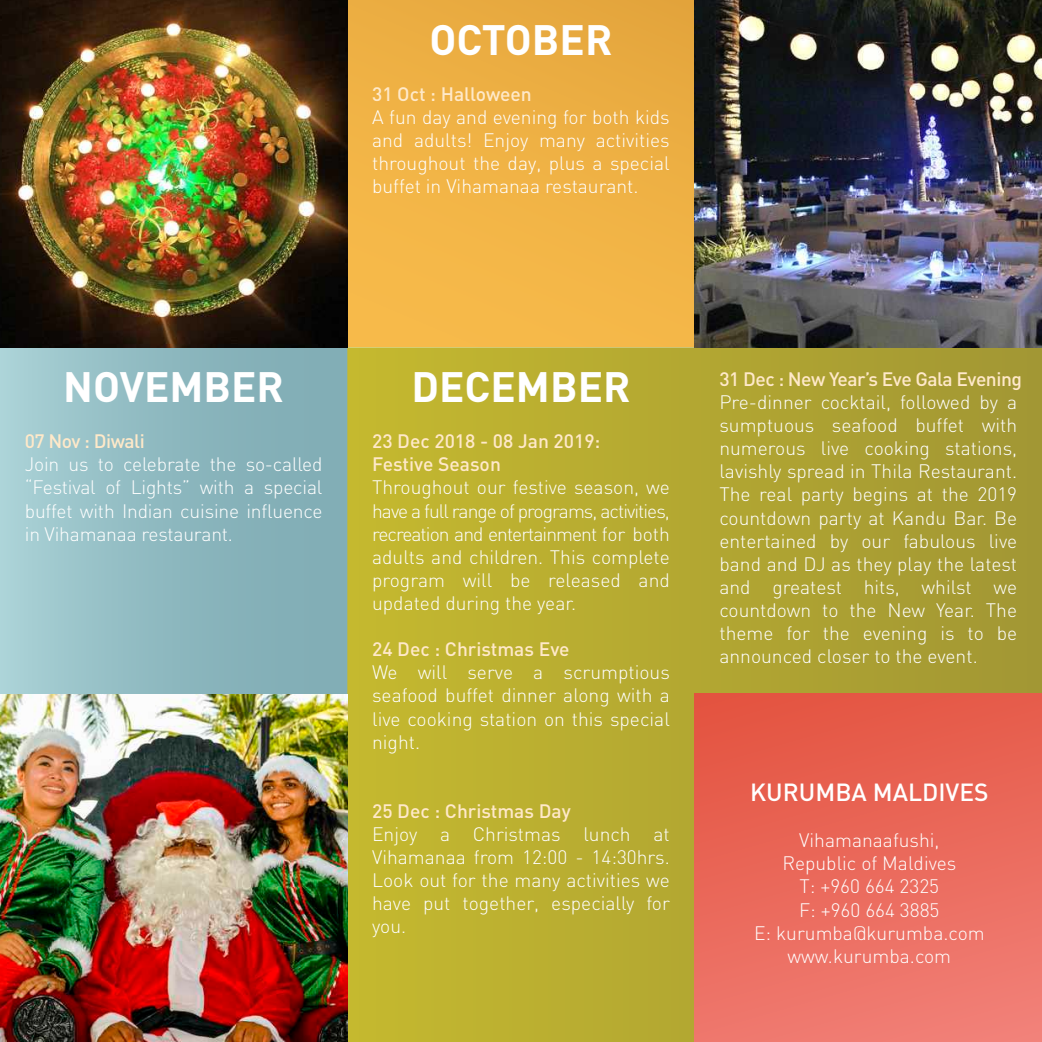
<style>
.page{position:relative;width:1042px;height:1042px;background:#fff}
.page>*{position:absolute;margin:0;border:0;box-sizing:border-box;transform-origin:0 0}
.t1{font:700 42px "DIN";color:#fff}
.t2{font:500 24.5px "DIN";color:#fff}
.t3{font:300 19.25px/23.1px "DIN";color:#fff;text-align:justify}
.t4{font:500 19.25px/23.1px "DIN";color:#ffe9c9}
.t5{font:500 19.25px "DIN";letter-spacing:-.025em;color:#ffe9c9}
</style>
<div class="page">
<div style="left:347px;top:0;width:347px;height:347px;background:#f1b345"></div>
<div style="left:0;top:347px;width:347px;height:347px;background:linear-gradient(to right,#a6ced3,#7ba7b0)"></div>
<svg style="left:347px;top:347px;width:694px;height:695px;background:#b5aa31"></svg>
<img style="left:0;top:0;width:347px;height:347px">
<img style="left:0;top:694px;width:347px;height:348px">
<img style="left:694px;top:0;width:347px;height:347px">
<div style="left:694px;top:694px;width:347px;height:348px;background:linear-gradient(to bottom,#e45744,#f07d73)"></div>
<h1 class="t1" style="left:429px;top:11px;width:184px">OCTOBER</h1>
<p class="t4" style="left:372px;top:82px;width:161px">31 Oct : Halloween</p>
<p class="t3" style="left:372px;top:105px;width:299px">A fun day and evening for both kids and adults! Enjoy many activities throughout the day, plus a special buffet in Vihamanaa restaurant.</p>
<h1 class="t1" style="left:63px;top:359px;width:222px">NOVEMBER</h1>
<p class="t5" style="left:25px;top:428px;width:122px">07 Nov : Diwali</p>
<p class="t3" style="left:25px;top:452px;width:299px">Join us to celebrate the so-called “Festival of Lights” with a special buffet with Indian cuisine influence in Vihamanaa restaurant.</p>
<h1 class="t1" style="left:411px;top:359px;width:221px">DECEMBER</h1>
<p class="t4" style="left:372px;top:429px;width:230px">23 Dec 2018 - 08 Jan 2019:<br>Festive Season</p>
<p class="t3" style="left:372px;top:475px;width:299px">Throughout our festive season, we have a full range of programs, activities, recreation and entertainment for both adults and children. This complete program will be released and updated during the year.</p>
<p class="t4" style="left:372px;top:637px;width:199px">24 Dec : Christmas Eve</p>
<p class="t3" style="left:372px;top:660px;width:299px">We will serve a scrumptious seafood buffet dinner along with a live cooking station on this special night.</p>
<p class="t4" style="left:372px;top:799px;width:200px">25 Dec : Christmas Day</p>
<p class="t3" style="left:372px;top:822px;width:299px">Enjoy a Christmas lunch at Vihamanaa from 12:00 - 14:30hrs.<br>Look out for the many activities we have put together, especially for you.</p>
<p class="t5" style="left:719px;top:366px;width:304px">31 Dec : New Year’s Eve Gala Evening</p>
<p class="t3" style="left:719px;top:390px;width:299px">Pre-dinner cocktail, followed by a sumptuous seafood buffet with numerous live cooking stations, lavishly spread in Thila Restaurant.<br>The real party begins at the 2019 countdown party at Kandu Bar. Be entertained by our fabulous live band and DJ as they play the latest and greatest hits, whilst we countdown to the New Year. The theme for the evening is to be announced closer to the event.</p>
<p class="t2" style="left:750px;top:776px;width:240px">KURUMBA MALDIVES</p>
<p class="t3" style="left:754px;top:828px;width:232px;text-align:center">Vihamanaafushi,<br>Republic of Maldives<br>T: +960 664 2325<br>F: +960 664 3885<br>E: kurumba@kurumba.com www.kurumba.com</p>
</div>
